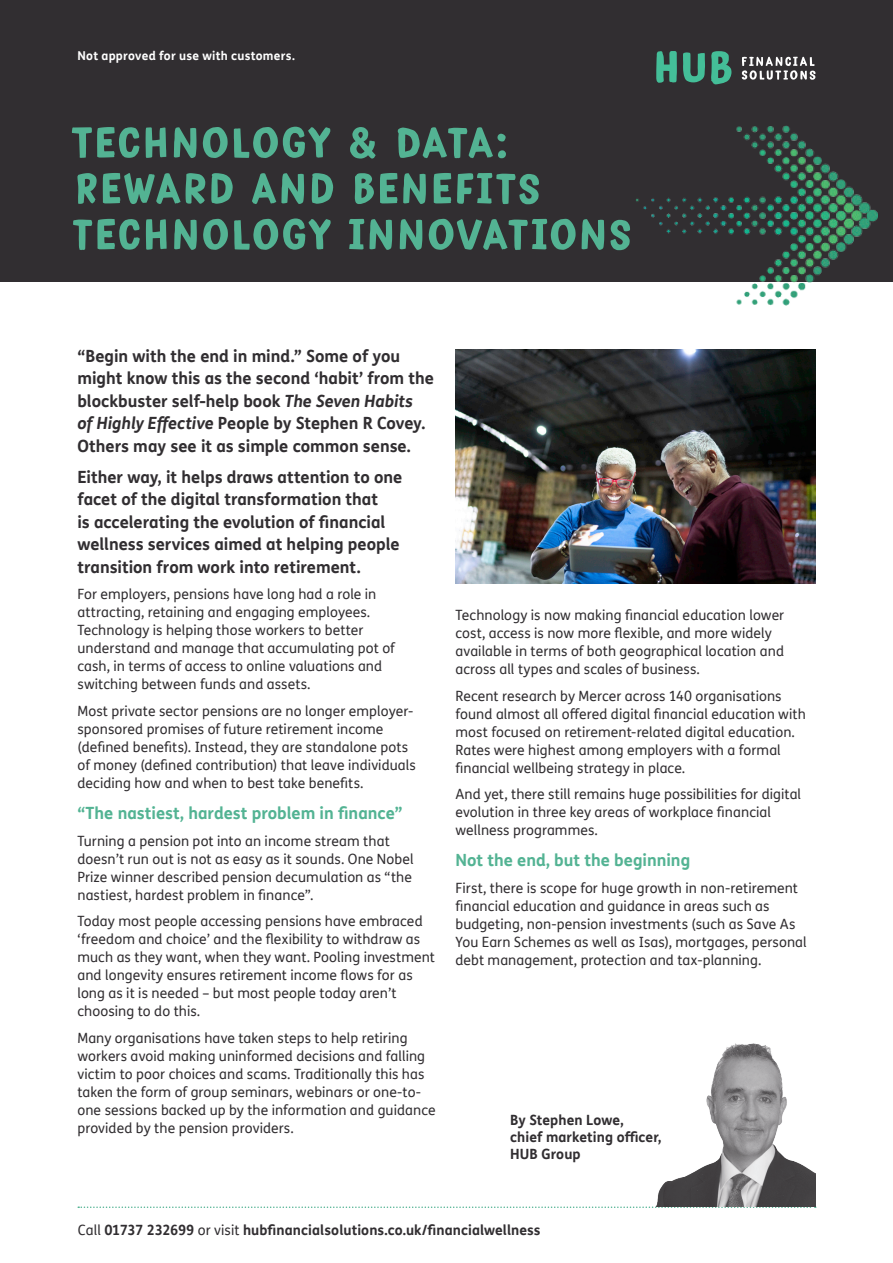
<style>
.page{position:relative;width:893px;height:1263px;background:#fff}
.page>*{position:absolute;margin:0;border:0;box-sizing:border-box;transform-origin:0 0}
.Document_Heading{font:51px/45.9px "Just Script";letter-spacing:.03em;color:#53b393}
.Intro_Text{font:700 16.5px/22.5px "Just Sans";color:#312e31}
.Body_Copy{font:700 16.5px "Just Sans";color:#53b393}
.Body_Copy-2{font:13.8px/18px "Just Sans";letter-spacing:.005em;color:#312e31}
.Footer_CTA{font:700 13.8px "Just Sans";letter-spacing:.005em;color:#312e31}
.Intro_Text-2{font:700 13.8px/17.2px "Just Sans";letter-spacing:.005em;color:#312e31}
.Publico_in_boxes{font:700 12px "Just Sans";letter-spacing:.02em;color:#fff}
.s1{font-style:italic}
.s2{font-weight:400}
</style>
<div class="page">
<div style="left:0;top:0;width:893px;height:281px;background:#312e31"></div>
<svg style="left:78px;top:1206px;width:738px;height:2px"></svg>
<svg style="left:742px;top:57px;width:73px;height:23px"></svg>
<svg style="left:656px;top:51px;width:21px;height:32px"></svg>
<svg style="left:683px;top:52px;width:22px;height:30px"></svg>
<svg style="left:711px;top:51px;width:20px;height:33px"></svg>
<img style="left:635px;top:125px;width:242px;height:180px">
<img style="left:455px;top:350px;width:360px;height:233px">
<img style="left:656px;top:1043px;width:159px;height:163px">
<p class="Publico_in_boxes" style="left:77px;top:46px;width:219px">Not approved for use with customers.</p>
<p class="Document_Heading" style="left:71px;top:120px;width:562px">TECHNOLOGY &amp; DATA:<br>REWARD AND BENEFITS<br>TECHNOLOGY INNOVATIONS</p>
<p class="Intro_Text" style="left:77px;top:344px;width:358px">“Begin with the end in mind.” Some of you might know this as the second ‘habit’ from the blockbuster self-help book <span class="s1">The Seven Habits<br>of Highly Effective</span> People by Stephen R Covey.<br>Others may see it as simple common sense.</p>
<p class="Intro_Text" style="left:77px;top:465px;width:326px">Either way, it helps draws attention to one facet of the digital transformation that<br>is accelerating the evolution of financial wellness services aimed at helping people transition from work into retirement.</p>
<p class="Body_Copy-2" style="left:77px;top:585px;width:319px">For employers, pensions have long had a role in attracting, retaining and engaging employees.<br>Technology is helping those workers to better understand and manage that accumulating pot of cash, in terms of access to online valuations and switching between funds and assets.</p>
<p class="Body_Copy-2" style="left:77px;top:702px;width:340px">Most private sector pensions are no longer employer&shy;sponsored promises of future retirement income (defined benefits). Instead, they are standalone pots of money (defined contribution) that leave individuals deciding how and when to best take benefits.</p>
<p class="Body_Copy" style="left:77px;top:800px;width:327px">“The nastiest, hardest problem in finance”</p>
<p class="Body_Copy-2" style="left:77px;top:831px;width:338px">Turning a pension pot into an income stream that doesn’t run out is not as easy as it sounds. One Nobel Prize winner described pension decumulation as “the nastiest, hardest problem in finance”.</p>
<p class="Body_Copy-2" style="left:77px;top:912px;width:359px">Today most people accessing pensions have embraced ‘freedom and choice’ and the flexibility to withdraw as much as they want, when they want. Pooling investment and longevity ensures retirement income flows for as long as it is needed – but most people today aren’t choosing to do this.</p>
<p class="Body_Copy-2" style="left:77px;top:1028px;width:360px">Many organisations have taken steps to help retiring workers avoid making uninformed decisions and falling victim to poor choices and scams. Traditionally this has taken the form of group seminars, webinars or one-to&shy;one sessions backed up by the information and guidance provided by the pension providers.</p>
<p class="Body_Copy-2" style="left:455px;top:606px;width:330px">Technology is now making financial education lower cost, access is now more flexible, and more widely available in terms of both geographical location and across all types and scales of business.</p>
<p class="Body_Copy-2" style="left:455px;top:687px;width:352px">Recent research by Mercer across 140 organisations found almost all offered digital financial education with most focused on retirement-related digital education.<br>Rates were highest among employers with a formal financial wellbeing strategy in place.</p>
<p class="Body_Copy-2" style="left:455px;top:785px;width:347px">And yet, there still remains huge possibilities for digital evolution in three key areas of workplace financial wellness programmes.</p>
<p class="Body_Copy" style="left:455px;top:848px;width:236px">Not the end, but the beginning</p>
<p class="Body_Copy-2" style="left:455px;top:879px;width:353px">First, there is scope for huge growth in non-retirement financial education and guidance in areas such as budgeting, non-pension investments (such as Save As You Earn Schemes as well as Isas), mortgages, personal debt management, protection and tax-planning.</p>
<p class="Intro_Text-2" style="left:510px;top:1110px;width:153px">By Stephen Lowe,<br>chief marketing officer,<br>HUB Group</p>
<p class="Footer_CTA" style="left:78px;top:1220px;width:464px"><span class="s2">Call</span> 01737 232699 <span class="s2">or visit</span> hubfinancialsolutions.co.uk/financialwellness</p>
</div>
